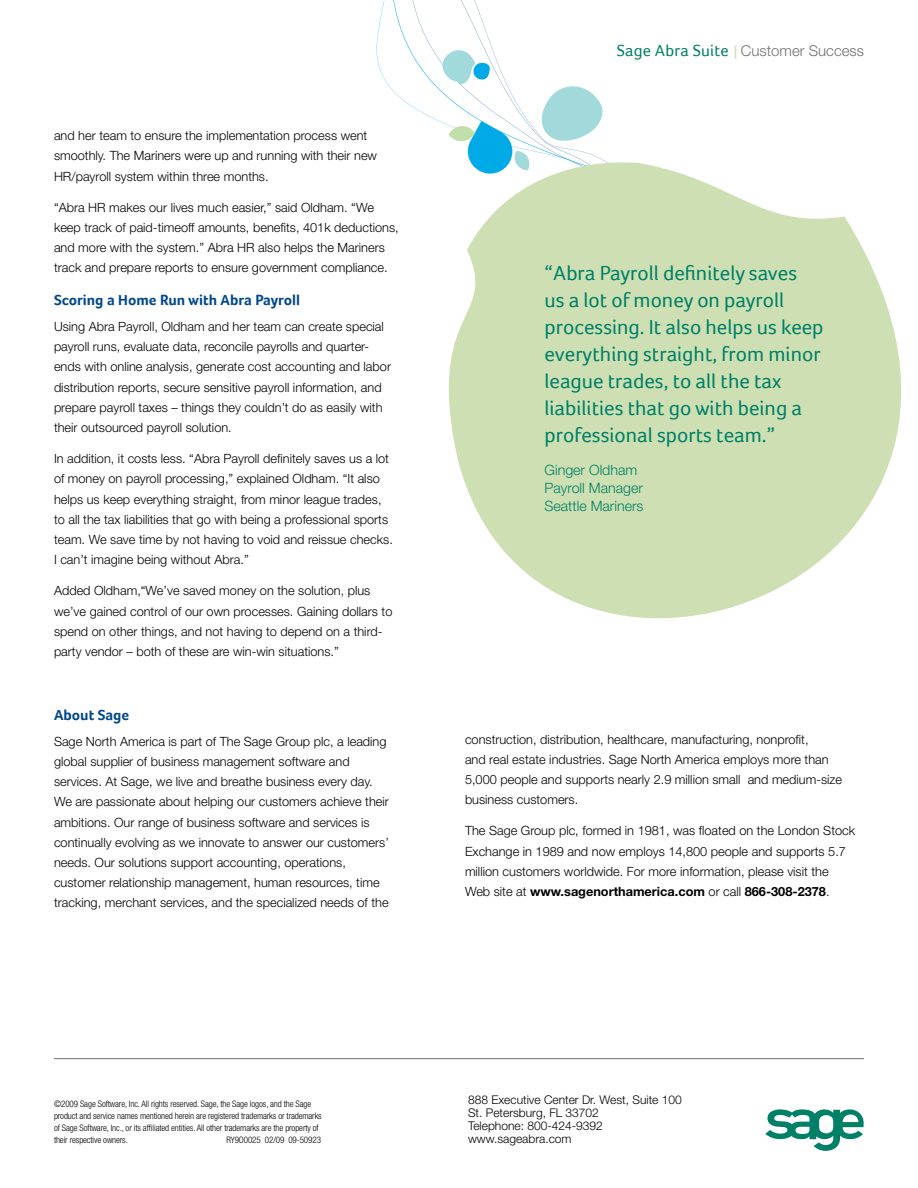
<style>
.page{position:relative;width:918px;height:1188px;background:#fff}
.page>*{position:absolute;margin:0;border:0;box-sizing:border-box;transform-origin:0 0}
.t1{font:21px/27px "Foco";color:#008066}
.t2{font:700 15px "Foco";color:#00478d}
.t3{font:300 15px "Helvetica Neue";color:#717074}
.t4{font:300 14.25px/18px "Helvetica Neue";color:#008066}
.t5{font:300 12.75px/20.2px "Helvetica Neue";color:#000}
.t6{font:300 12px/12.8px "Helvetica Neue";color:#000}
.t7{font:300 condensed 9px/12px "Helvetica Neue";letter-spacing:-.01em;color:#000}
.s1{font-family:"Foco";font-weight:400;font-size:16.5px;color:#008066}
.s2{font-weight:700;font-size:13.5px;color:#cee0b3}
.s3{font-weight:700}
</style>
<div class="page">
<hr style="left:54px;top:1058px;width:810px;height:1px;background:#717074">
<svg style="left:765px;top:1109px;width:99px;height:42px"></svg>
<svg style="left:376px;top:0;width:227px;height:160px"></svg>
<svg style="left:428px;top:34px;width:62px;height:51px"></svg>
<svg style="left:449px;top:121px;width:81px;height:39px"></svg>
<svg style="left:448px;top:160px;width:454px;height:459px;fill:#cee0b3"></svg>
<p class="t5" style="left:54px;top:125px;width:325px">and her team to ensure the implementation process went smoothly. The Mariners were up and running with their new<br>HR/payroll system within three months.</p>
<p class="t5" style="left:54px;top:197px;width:346px">“Abra HR makes our lives much easier,” said Oldham. “We keep track of paid-timeoff amounts, benefits, 401k deductions, and more with the system.” Abra HR also helps the Mariners track and prepare reports to ensure government compliance.</p>
<p class="t2" style="left:54px;top:291px;width:248px">Scoring a Home Run with Abra Payroll</p>
<p class="t5" style="left:54px;top:316px;width:339px">Using Abra Payroll, Oldham and her team can create special payroll runs, evaluate data, reconcile payrolls and quarter&shy;ends with online analysis, generate cost accounting and labor distribution reports, secure sensitive payroll information, and prepare payroll taxes – things they couldn’t do as easily with their outsourced payroll solution.</p>
<p class="t5" style="left:54px;top:448px;width:340px">In addition, it costs less. “Abra Payroll definitely saves us a lot of money on payroll processing,” explained Oldham. “It also helps us keep everything straight, from minor league trades, to all the tax liabilities that go with being a professional sports team. We save time by not having to void and reissue checks.<br>I can’t imagine being without Abra.”</p>
<p class="t5" style="left:54px;top:580px;width:340px">Added Oldham,“We’ve saved money on the solution, plus we’ve gained control of our own processes. Gaining dollars to spend on other things, and not having to depend on a third&shy;party vendor – both of these are win-win situations.”</p>
<p class="t2" style="left:54px;top:706px;width:77px">About Sage</p>
<p class="t5" style="left:54px;top:731px;width:336px">Sage North America is part of The Sage Group plc, a leading global supplier of business management software and services. At Sage, we live and breathe business every day.<br>We are passionate about helping our customers achieve their ambitions. Our range of business software and services is continually evolving as we innovate to answer our customers’ needs. Our solutions support accounting, operations, customer relationship management, human resources, time tracking, merchant services, and the specialized needs of the</p>
<p class="t3" style="left:617px;top:41px;width:249px"><span class="s1">Sage Abra Suite</span> <span class="s2">|</span> Customer Success</p>
<h1 class="t1" style="left:544px;top:260px;width:281px">“Abra Payroll definitely saves<br>us a lot of money on payroll processing. It also helps us keep everything straight, from minor league trades, to all the tax liabilities that go with being a professional sports team.”</h1>
<p class="t4" style="left:544px;top:461px;width:100px">Ginger Oldham<br>Payroll Manager<br>Seattle Mariners</p>
<p class="t5" style="left:465px;top:729px;width:379px">construction, distribution, healthcare, manufacturing, nonprofit,<br>and real estate industries. Sage North America employs more than 5,000 people and supports nearly 2.9 million small and medium-size business customers.</p>
<p class="t5" style="left:465px;top:820px;width:392px">The Sage Group plc, formed in 1981, was floated on the London Stock Exchange in 1989 and now employs 14,800 people and supports 5.7 million customers worldwide. For more information, please visit the Web site at <span class="s3">www.sagenorthamerica.com</span> or call <span class="s3">866-308-2378</span>.</p>
<p class="t7" style="left:54px;top:1097px;width:269px">©2009 Sage Software, Inc. All rights reserved. Sage, the Sage logos, and the Sage product and service names mentioned herein are registered trademarks or trademarks of Sage Software, Inc., or its affiliated entities. All other trademarks are the property of their respective owners.</p>
<p class="t7" style="left:227px;top:1133px;width:96px">RY9O0025 02/09 09-50923</p>
<p class="t6" style="left:468px;top:1094px;width:215px">888 Executive Center Dr. West, Suite 100<br>St. Petersburg, FL 33702<br>Telephone: 800-424-9392 www.sageabra.com</p>
</div>
